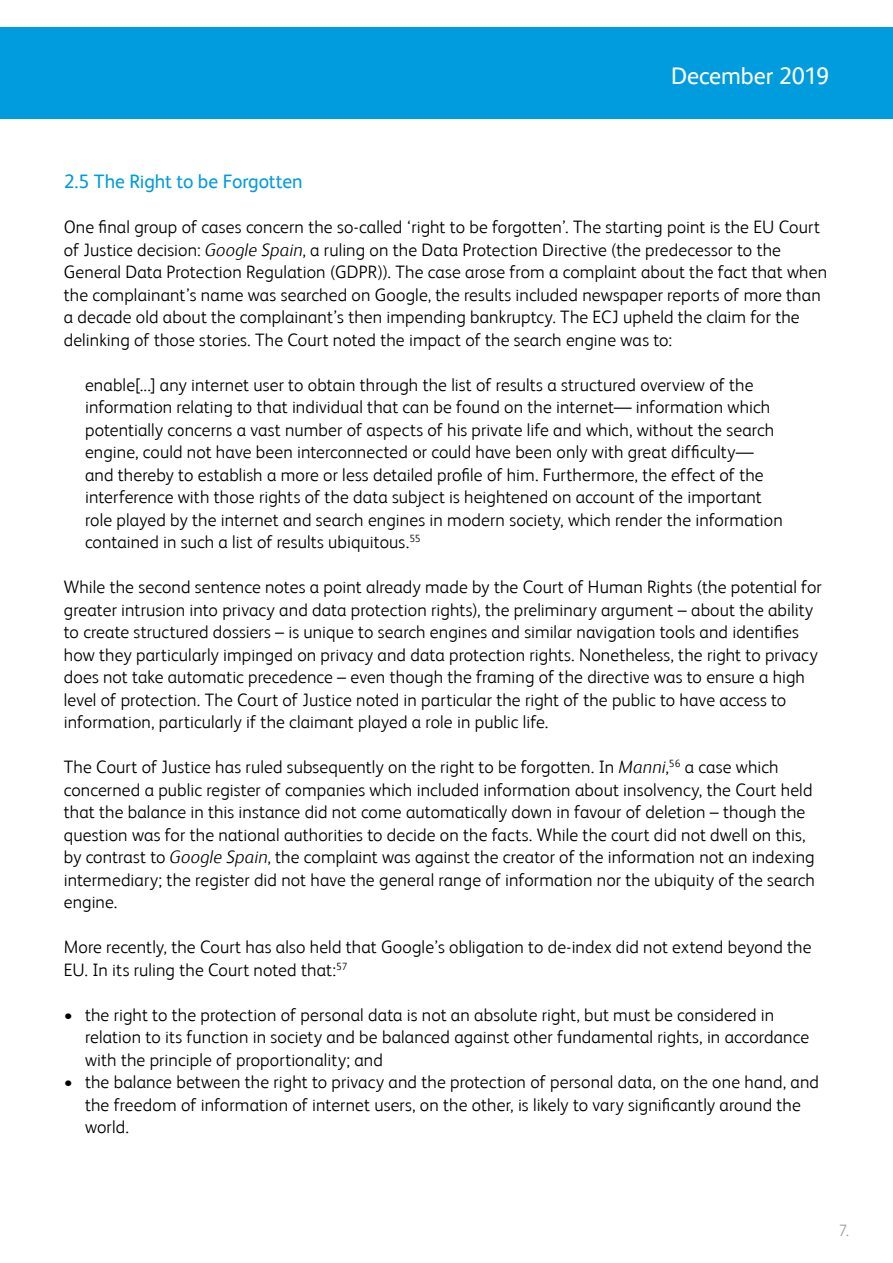
<style>
.page{position:relative;width:893px;height:1263px;background:#fff}
.page>*{position:absolute;margin:0;border:0;box-sizing:border-box;transform-origin:0 0}
.t1{font:24px "FS Albert";letter-spacing:-.005em;color:#fff}
.t2{font:19.5px "FS Albert";letter-spacing:-.005em;color:#009cde}
.t3{font:300 18px/22.5px "FS Albert";letter-spacing:.005em;color:#000}
.t4{font:300 16.5px "FS Albert";color:#9d9d9c}
.s1{font-style:italic}
</style>
<div class="page">
<div style="left:0;top:27px;width:893px;height:92px;background:#009cde"></div>
<h1 class="t1" style="left:671px;top:62px;width:160px">December 2019</h1>
<p class="t2" style="left:64px;top:171px;width:240px">2.5 The Right to be Forgotten</p>
<p class="t3" style="left:64px;top:216px;width:765px">One final group of cases concern the so-called ‘right to be forgotten’. The starting point is the EU Court of Justice decision: <span class="s1">Google Spain</span>, a ruling on the Data Protection Directive (the predecessor to the General Data Protection Regulation (GDPR)). The case arose from a complaint about the fact that when the complainant’s name was searched on Google, the results included newspaper reports of more than a decade old about the complainant’s then impending bankruptcy. The ECJ upheld the claim for the delinking of those stories. The Court noted the impact of the search engine was to:</p>
<p class="t3" style="left:85px;top:373px;width:699px">enable[...] any internet user to obtain through the list of results a structured overview of the information relating to that individual that can be found on the internet— information which potentially concerns a vast number of aspects of his private life and which, without the search engine, could not have been interconnected or could have been only with great difficulty— and thereby to establish a more or less detailed profile of him. Furthermore, the effect of the interference with those rights of the data subject is heightened on account of the important role played by the internet and search engines in modern society, which render the information contained in such a list of results ubiquitous.<sup>55</sup></p>
<p class="t3" style="left:64px;top:576px;width:760px">While the second sentence notes a point already made by the Court of Human Rights (the potential for greater intrusion into privacy and data protection rights), the preliminary argument – about the ability to create structured dossiers – is unique to search engines and similar navigation tools and identifies how they particularly impinged on privacy and data protection rights. Nonetheless, the right to privacy does not take automatic precedence – even though the framing of the directive was to ensure a high level of protection. The Court of Justice noted in particular the right of the public to have access to information, particularly if the claimant played a role in public life.</p>
<p class="t3" style="left:64px;top:756px;width:753px">The Court of Justice has ruled subsequently on the right to be forgotten. In <span class="s1">Manni</span>,<sup>56</sup> a case which concerned a public register of companies which included information about insolvency, the Court held that the balance in this instance did not come automatically down in favour of deletion – though the question was for the national authorities to decide on the facts. While the court did not dwell on this, by contrast to <span class="s1">Google Spain</span>, the complaint was against the creator of the information not an indexing intermediary; the register did not have the general range of information nor the ubiquity of the search engine.</p>
<p class="t3" style="left:64px;top:936px;width:749px">More recently, the Court has also held that Google’s obligation to de-index did not extend beyond the<br>EU. In its ruling the Court noted that:<sup>57</sup></p>
<p class="t3" style="left:85px;top:1003px;width:725px;text-indent:-21px">• the right to the protection of personal data is not an absolute right, but must be considered in relation to its function in society and be balanced against other fundamental rights, in accordance with the principle of proportionality; and</p>
<p class="t3" style="left:85px;top:1071px;width:735px;text-indent:-21px">• the balance between the right to privacy and the protection of personal data, on the one hand, and the freedom of information of internet users, on the other, is likely to vary significantly around the world.</p>
<p class="t4" style="left:838px;top:1220px;width:12px">7.</p>
</div>
